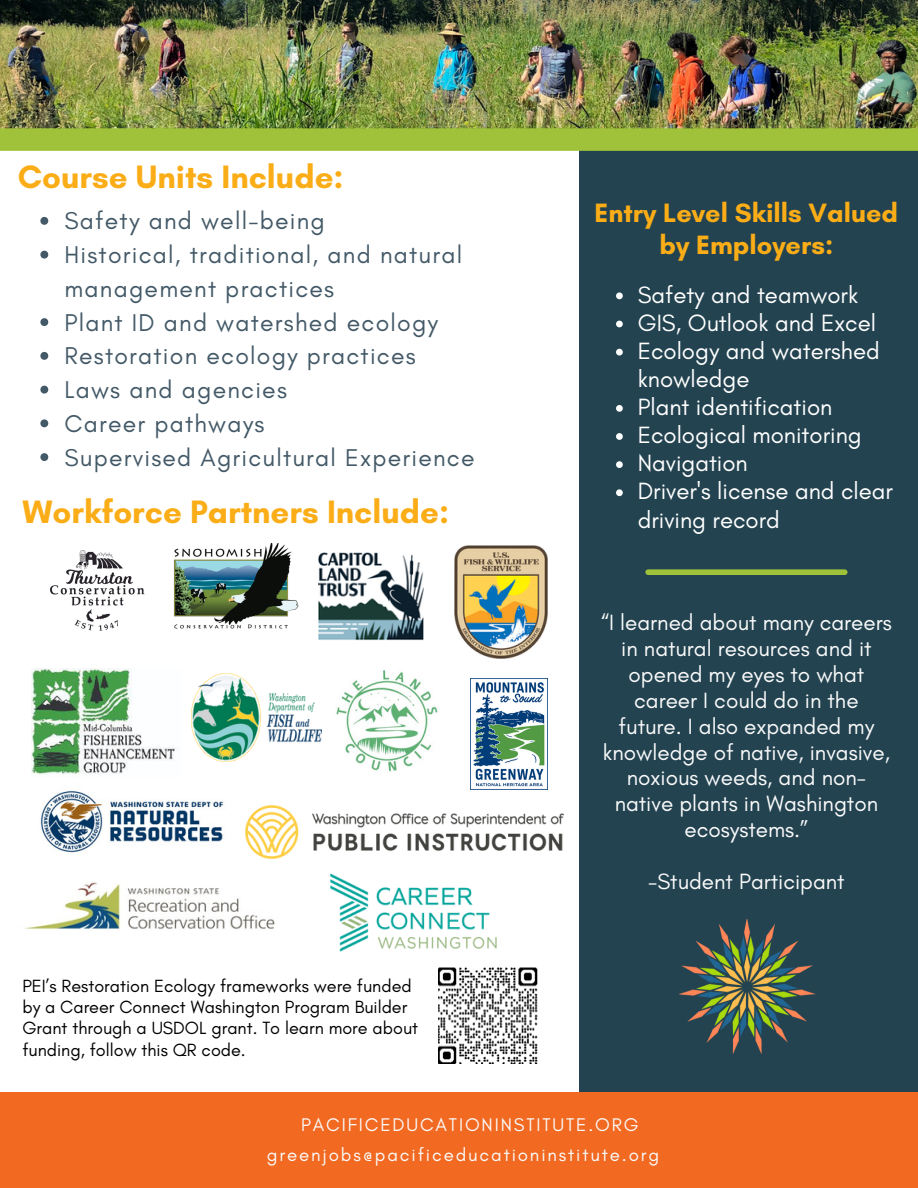
<style>
.page{position:relative;width:918px;height:1188px;background:#fff}
.page>*{position:absolute;margin:0;border:0;box-sizing:border-box;transform-origin:0 0}
.t1{font:700 33px "Glacial Indifference";color:#fbad17}
.t2{font:700 27px/31.5px "Glacial Indifference";color:#fbad17;text-align:center}
.t3{font:24.75px/33.8px "Glacial Indifference";letter-spacing:.05em;color:#435967}
.t4{font:24px/28.2px "Glacial Indifference";color:#fff}
.t5{font:22.5px/25.8px "Glacial Indifference";color:#fafafa;text-align:center}
.t6{font:18.75px "Glacial Indifference";letter-spacing:.1em;color:#fafafa}
.t7{font:18px/21.3px "Glacial Indifference";color:#000}
</style>
<div class="page">
<div style="left:580px;top:106px;width:338px;height:1012px;background:#234350"></div>
<div style="left:0;top:1092px;width:918px;height:96px;background:#f26921"></div>
<img style="left:0;top:0;width:918px;height:128px">
<div style="left:0;top:128px;width:918px;height:23px;background:#9fc23a"></div>
<div style="left:648px;top:569px;width:197px;height:6px;background:#9fc23a"></div>
<img style="left:330px;top:873px;width:167px;height:79px">
<img style="left:31px;top:668px;width:144px;height:107px">
<img style="left:318px;top:552px;width:105px;height:88px">
<img style="left:470px;top:678px;width:78px;height:112px">
<img style="left:678px;top:920px;width:138px;height:134px">
<img style="left:40px;top:791px;width:206px;height:62px">
<img style="left:24px;top:882px;width:251px;height:48px">
<img style="left:191px;top:673px;width:131px;height:89px">
<img style="left:454px;top:546px;width:94px;height:112px">
<img style="left:173px;top:544px;width:125px;height:85px">
<img style="left:50px;top:550px;width:95px;height:81px">
<img style="left:336px;top:670px;width:102px;height:102px">
<img style="left:439px;top:967px;width:99px;height:97px">
<svg style="left:40px;top:217px;width:8px;height:8px"></svg>
<svg style="left:40px;top:251px;width:8px;height:8px"></svg>
<svg style="left:40px;top:318px;width:8px;height:8px"></svg>
<svg style="left:40px;top:352px;width:8px;height:8px"></svg>
<svg style="left:40px;top:386px;width:8px;height:8px"></svg>
<svg style="left:40px;top:419px;width:8px;height:8px"></svg>
<svg style="left:40px;top:453px;width:8px;height:8px"></svg>
<svg style="left:616px;top:292px;width:7px;height:7px"></svg>
<svg style="left:616px;top:321px;width:7px;height:6px"></svg>
<svg style="left:616px;top:349px;width:7px;height:6px"></svg>
<svg style="left:616px;top:405px;width:7px;height:7px"></svg>
<svg style="left:616px;top:433px;width:7px;height:7px"></svg>
<svg style="left:616px;top:461px;width:7px;height:7px"></svg>
<svg style="left:616px;top:489px;width:7px;height:7px"></svg>
<img style="left:246px;top:806px;width:317px;height:52px">
<p class="t1" style="left:18px;top:157px;width:327px">Course Units Include:</p>
<p class="t3" style="left:64px;top:204px;width:262px">Safety and well-being</p>
<h2 class="t3" style="left:64px;top:238px;width:399px">Historical, traditional, and natural management practices</h2>
<p class="t3" style="left:64px;top:305px;width:375px">Plant ID and watershed ecology</p>
<p class="t3" style="left:64px;top:339px;width:353px">Restoration ecology practices</p>
<p class="t3" style="left:64px;top:373px;width:224px">Laws and agencies</p>
<p class="t3" style="left:64px;top:406px;width:201px">Career pathways</p>
<p class="t3" style="left:64px;top:440px;width:412px">Supervised Agricultural Experience</p>
<p class="t2" style="left:595px;top:197px;width:305px">Entry Level Skills Valued by Employers:</p>
<p class="t4" style="left:638px;top:280px;width:222px">Safety and teamwork</p>
<p class="t4" style="left:638px;top:308px;width:240px">GIS, Outlook and Excel</p>
<p class="t4" style="left:638px;top:336px;width:244px">Ecology and watershed knowledge</p>
<h4 class="t4" style="left:638px;top:393px;width:196px">Plant identification</h4>
<h4 class="t4" style="left:638px;top:421px;width:226px">Ecological monitoring</h4>
<p class="t4" style="left:638px;top:449px;width:112px">Navigation</p>
<p class="t4" style="left:638px;top:477px;width:257px">Driver's license and clear</p>
<h1 class="t1" style="left:22px;top:492px;width:428px">Workforce Partners Include:</h1>
<p class="t4" style="left:638px;top:505px;width:144px">driving record</p>
<p class="t7" style="left:22px;top:975px;width:397px">PEI’s Restoration Ecology frameworks were funded by a Career Connect Washington Program Builder Grant through a USDOL grant. To learn more about funding, follow this QR code.</p>
<p class="t5" style="left:601px;top:609px;width:292px">“I learned about many careers in natural resources and it opened my eyes to what career I could do in the future. I also expanded my knowledge of native, invasive, noxious weeds, and non&shy;native plants in Washington ecosystems.”</p>
<p class="t5" style="left:648px;top:868px;width:198px">-Student Participant</p>
<p class="t6" style="left:301px;top:1113px;width:339px">PACIFICEDUCATIONINSTITUTE.ORG</p>
<p class="t6" style="left:267px;top:1143px;width:394px">greenjobs@pacificeducationinstitute.org</p>
</div>
